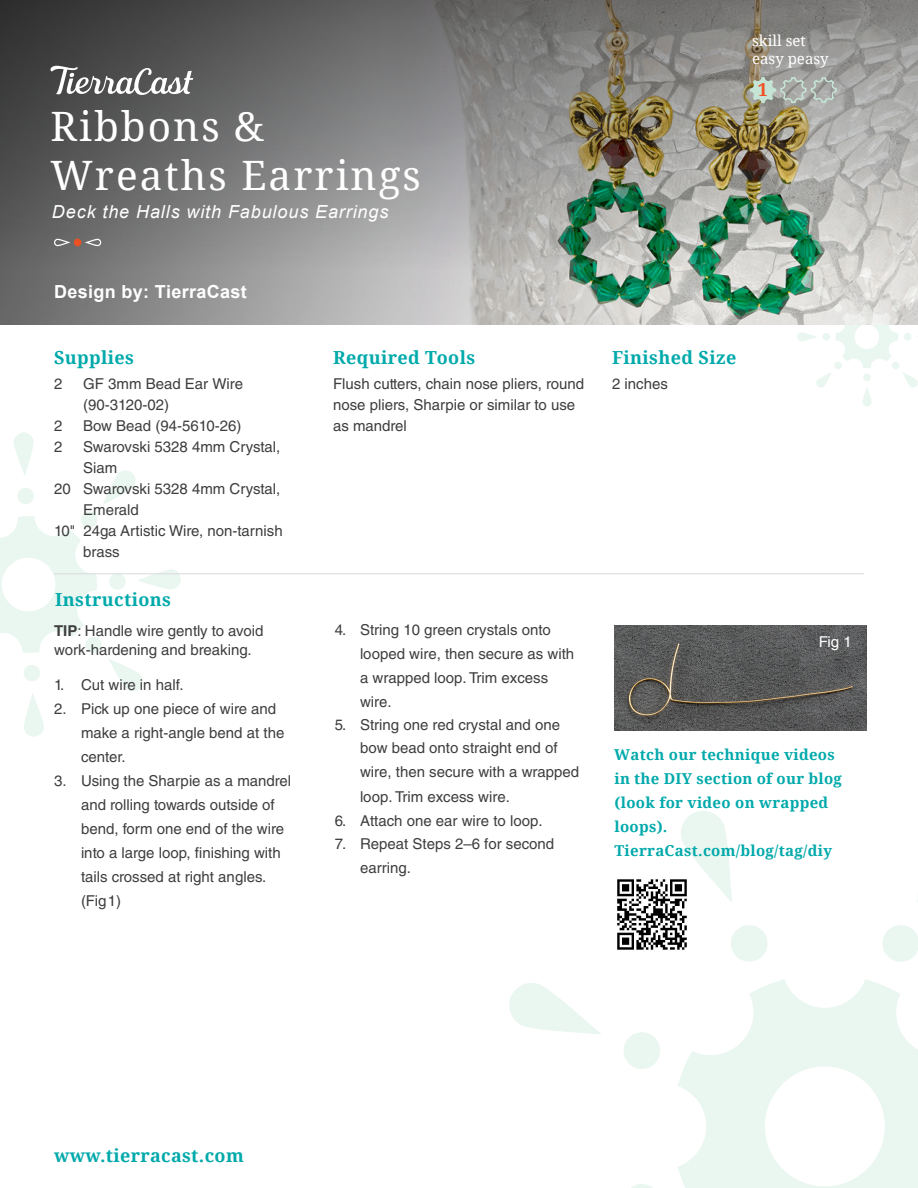
<style>
.page{position:relative;width:918px;height:1188px;background:#fff}
.page>*{position:absolute;margin:0;border:0;box-sizing:border-box;transform-origin:0 0}
.Name_of_project{font:40.5px/48.6px "Droid Serif";letter-spacing:.05em;color:#fff}
.titles{font:700 18px "Droid Serif";letter-spacing:.02em;color:#00a9ab}
.description{font:italic 18px "Arial";letter-spacing:.05em;color:#fff}
.supplies_and_tools{font:700 18px "Droid Serif";letter-spacing:.02em;color:#00a9ab}
.supplies_and_tools-2{font:700 18px "Arial";letter-spacing:.02em;color:#fff}
.t1{font:700 18px "Droid Serif";color:#f05022}
.supplies_and_tools-3{font:15px/24px "Helvetica LT Std";color:#3e3e3f}
.titles-2{font:700 15px/24px "Droid Serif";letter-spacing:.02em;color:#00a9ab}
.body_copy{font:15px/19.5px "Helvetica LT Std";color:#3e3e3f}
.skill_set{font:15px "Droid Serif";color:#fff}
.body_copy-2{font:15px "Helvetica LT Std";color:#fff}
.s1{font-weight:700}
</style>
<div class="page">
<img style="left:0;top:278px;width:918px;height:46px">
<svg style="left:0;top:0;width:918px;height:278px;background:#82847f"></svg>
<svg style="left:0;top:432px;width:181px;height:305px"></svg>
<svg style="left:731px;top:925px;width:37px;height:37px"></svg>
<svg style="left:883px;top:925px;width:35px;height:37px"></svg>
<svg style="left:631px;top:1184px;width:22px;height:4px"></svg>
<div style="left:623px;top:1032px;width:37px;height:37px;background:#eaf6f0;border-radius:50%"></div>
<svg style="left:681px;top:811px;width:51px;height:91px"></svg>
<svg style="left:509px;top:983px;width:92px;height:51px"></svg>
<svg style="left:678px;top:979px;width:240px;height:209px;fill:#eaf6f0"></svg>
<svg style="left:862px;top:267px;width:9px;height:20px"></svg>
<svg style="left:862px;top:387px;width:10px;height:20px"></svg>
<svg style="left:797px;top:332px;width:20px;height:9px"></svg>
<svg style="left:816px;top:286px;width:102px;height:102px"></svg>
<hr style="left:54px;top:573px;width:810px;height:1px;background:#d9dadc">
<svg style="left:50px;top:66px;width:143px;height:30px"></svg>
<svg style="left:54px;top:239px;width:47px;height:7px"></svg>
<svg style="left:750px;top:77px;width:87px;height:27px;background:#abb4ac"></svg>
<img style="left:617px;top:870px;width:80px;height:80px">
<img style="left:615px;top:625px;width:252px;height:106px">
<p class="Name_of_project" style="left:50px;top:102px;width:372px">Ribbons &amp;<br>Wreaths Earrings</p>
<p class="description" style="left:52px;top:201px;width:338px">Deck the Halls with Fabulous Earrings</p>
<p class="supplies_and_tools-2" style="left:54px;top:280px;width:194px">Design by: TierraCast</p>
<p class="supplies_and_tools" style="left:54px;top:345px;width:82px">Supplies</p>
<p class="supplies_and_tools-3" style="left:54px;top:372px;width:10px">2</p>
<p class="supplies_and_tools-3" style="left:83px;top:374px;width:162px;line-height:21px">GF 3mm Bead Ear Wire (90-3120-02)</p>
<p class="supplies_and_tools-3" style="left:54px;top:414px;width:10px">2</p>
<p class="supplies_and_tools-3" style="left:83px;top:414px;width:160px">Bow Bead (94-5610-26)</p>
<p class="supplies_and_tools-3" style="left:54px;top:435px;width:10px">2</p>
<p class="supplies_and_tools-3" style="left:83px;top:435px;width:199px">Swarovski 5328 4mm Crystal,</p>
<p class="supplies_and_tools-3" style="left:83px;top:456px;width:36px">Siam</p>
<p class="supplies_and_tools-3" style="left:54px;top:477px;width:228px">20 Swarovski 5328 4mm Crystal,</p>
<p class="supplies_and_tools-3" style="left:83px;top:498px;width:57px">Emerald</p>
<p class="supplies_and_tools-3" style="left:54px;top:519px;width:230px">10" 24ga Artistic Wire, non-tarnish</p>
<p class="supplies_and_tools-3" style="left:83px;top:540px;width:38px">brass</p>
<p class="titles" style="left:55px;top:587px;width:117px">Instructions</p>
<p class="supplies_and_tools" style="left:333px;top:345px;width:144px">Required Tools</p>
<p class="supplies_and_tools-3" style="left:333px;top:374px;width:253px;line-height:21px">Flush cutters, chain nose pliers, round nose pliers, Sharpie or similar to use as mandrel</p>
<p class="body_copy" style="left:54px;top:621px;width:211px"><span class="s1">TIP</span>: Handle wire gently to avoid work-hardening and breaking.</p>
<p class="supplies_and_tools-3" style="left:360px;top:618px;width:216px;text-indent:-25px">4. String 10 green crystals onto looped wire, then secure as with a wrapped loop. Trim excess wire.</p>
<p class="supplies_and_tools-3" style="left:360px;top:712px;width:221px;text-indent:-25px">5. String one red crystal and one bow bead onto straight end of wire, then secure with a wrapped loop. Trim excess wire.</p>
<p class="supplies_and_tools-3" style="left:335px;top:808px;width:209px">6. Attach one ear wire to loop.</p>
<p class="supplies_and_tools-3" style="left:360px;top:832px;width:196px;text-indent:-25px">7. Repeat Steps 2–6 for second earring.</p>
<p class="supplies_and_tools-3" style="left:54px;top:672px;width:131px">1. Cut wire in half.</p>
<p class="supplies_and_tools-3" style="left:81px;top:696px;width:205px;text-indent:-27px">2. Pick up one piece of wire and make a right-angle bend at the center.</p>
<p class="supplies_and_tools-3" style="left:81px;top:768px;width:212px;text-indent:-27px">3. Using the Sharpie as a mandrel and rolling towards outside of bend, form one end of the wire into a large loop, finishing with tails crossed at right angles. (Fig1)</p>
<p class="skill_set" style="left:752px;top:31px;width:55px">skill set</p>
<p class="skill_set" style="left:752px;top:48px;width:78px">easy peasy</p>
<p class="t1" style="left:758px;top:77px;width:12px">1</p>
<p class="titles" style="left:612px;top:345px;width:126px">Finished Size</p>
<p class="supplies_and_tools-3" style="left:612px;top:372px;width:57px">2 inches</p>
<p class="body_copy-2" style="left:819px;top:633px;width:34px">Fig 1</p>
<p class="titles-2" style="left:614px;top:742px;width:229px">Watch our technique videos in the DIY section of our blog (look for video on wrapped loops).<br>TierraCast.com/blog/tag/diy</p>
<p class="titles" style="left:54px;top:1143px;width:191px">www.tierracast.com</p>
</div>
